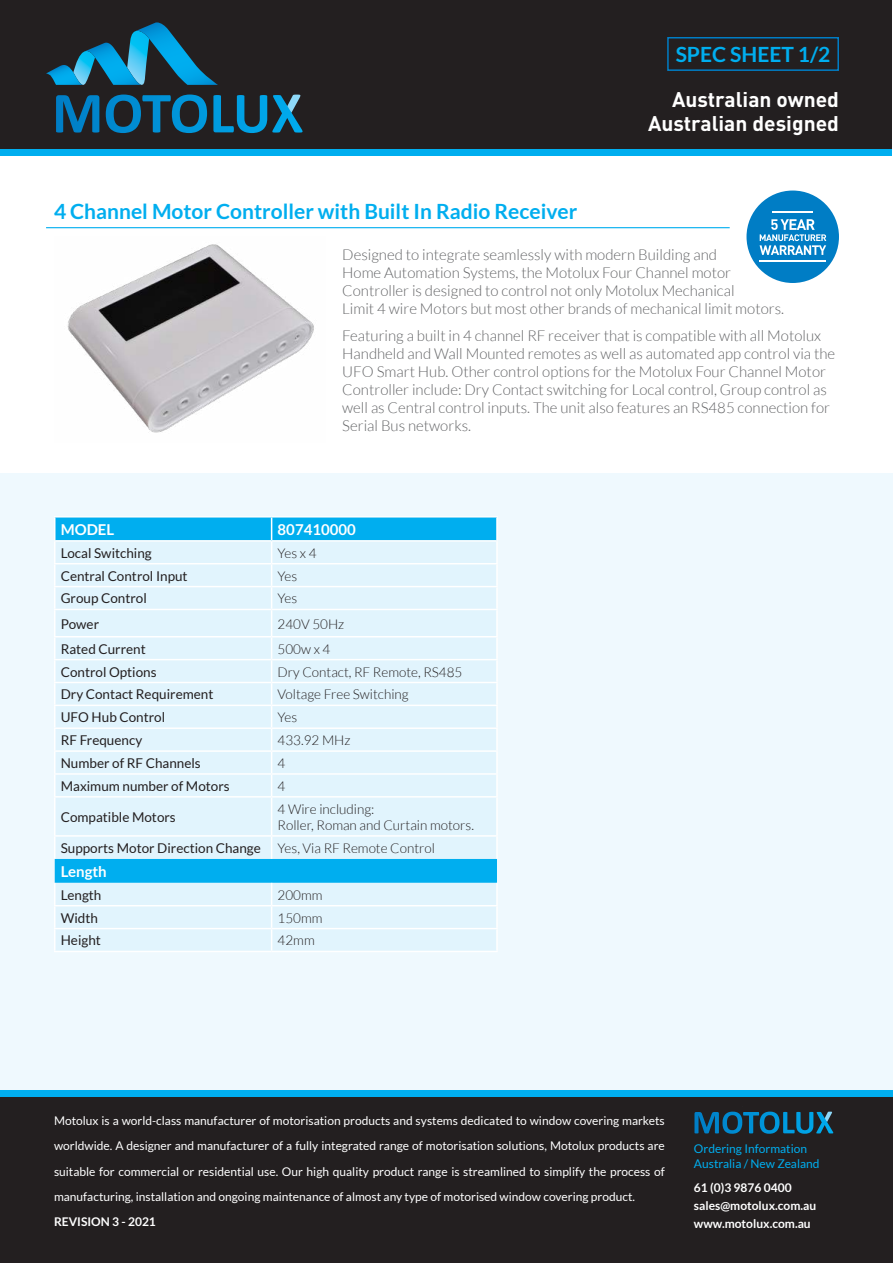
<style>
.page{position:relative;width:893px;height:1263px;background:#fff}
.page>*{position:absolute;margin:0;border:0;box-sizing:border-box;transform-origin:0 0}
.t1{font:700 21px "Lato";color:#00aeef}
.t2{font:700 21px/24px "DIN";color:#fff;text-align:right}
.t3{font:300 15px/18px "Lato";color:#636466}
.t4{font:700 15px "Lato";color:#fff}
.t5{font:13.5px "Lato";color:#231f20}
.t6{font:300 13.5px/16.2px "Lato";color:#231f20}
.t7{font:12px/25.5px "Lato";color:#fff;text-align:justify}
.t8{font:700 12px/18px "Lato";color:#fff}
.t9{font:12px/15px "Lato";color:#00aeef}
.s1{font-weight:300}
</style>
<div class="page">
<div style="left:1px;top:473px;width:892px;height:617px;background:#eff9fe"></div>
<div style="left:0;top:1097px;width:893px;height:166px;background:#231f20"></div>
<div style="left:1px;top:0;width:891px;height:149px;background:#231f20"></div>
<div style="left:0;top:1090px;width:893px;height:7px;background:#00aeef"></div>
<div style="left:1px;top:149px;width:891px;height:7px;background:#00aeef"></div>
<svg style="left:46px;top:22px;width:257px;height:111px"></svg>
<svg style="left:722px;top:1111px;width:111px;height:23px"></svg>
<div style="left:667px;top:37px;width:172px;height:34px;border:2px solid #007dc5"></div>
<hr style="left:46px;top:227px;width:684px;height:1px;background:#00aeef">
<div style="left:56px;top:517px;width:440px;height:23px;background:#00aeef"></div>
<svg style="left:55px;top:542px;width:442px;height:408px;fill:#e1f4fd"></svg>
<hr style="left:54px;top:516px;width:218px;height:1px;background:#fff">
<hr style="left:54px;top:517px;width:2px;height:23px;background:#fff">
<hr style="left:272px;top:516px;width:226px;height:1px;background:#fff">
<hr style="left:496px;top:517px;width:2px;height:23px;background:#fff">
<hr style="left:54px;top:540px;width:218px;height:2px;background:#fff">
<hr style="left:54px;top:542px;width:2px;height:21px;background:#fff">
<hr style="left:272px;top:540px;width:226px;height:2px;background:#fff">
<hr style="left:496px;top:542px;width:2px;height:21px;background:#fff">
<hr style="left:54px;top:563px;width:218px;height:1px;background:#fff">
<hr style="left:54px;top:564px;width:2px;height:22px;background:#fff">
<hr style="left:272px;top:563px;width:226px;height:1px;background:#fff">
<hr style="left:496px;top:564px;width:2px;height:22px;background:#fff">
<hr style="left:54px;top:586px;width:218px;height:1px;background:#fff">
<hr style="left:54px;top:587px;width:2px;height:22px;background:#fff">
<hr style="left:272px;top:586px;width:226px;height:1px;background:#fff">
<hr style="left:496px;top:587px;width:2px;height:22px;background:#fff">
<hr style="left:54px;top:609px;width:218px;height:1px;background:#fff">
<hr style="left:54px;top:610px;width:2px;height:26px;background:#fff">
<hr style="left:272px;top:609px;width:226px;height:1px;background:#fff">
<hr style="left:496px;top:610px;width:2px;height:26px;background:#fff">
<hr style="left:54px;top:636px;width:218px;height:1px;background:#fff">
<hr style="left:54px;top:637px;width:2px;height:22px;background:#fff">
<hr style="left:272px;top:636px;width:226px;height:1px;background:#fff">
<hr style="left:496px;top:637px;width:2px;height:22px;background:#fff">
<hr style="left:54px;top:659px;width:218px;height:1px;background:#fff">
<hr style="left:54px;top:660px;width:2px;height:22px;background:#fff">
<hr style="left:272px;top:659px;width:226px;height:1px;background:#fff">
<hr style="left:496px;top:660px;width:2px;height:22px;background:#fff">
<hr style="left:54px;top:682px;width:218px;height:1px;background:#fff">
<hr style="left:54px;top:683px;width:2px;height:22px;background:#fff">
<hr style="left:272px;top:682px;width:226px;height:1px;background:#fff">
<hr style="left:496px;top:683px;width:2px;height:22px;background:#fff">
<hr style="left:54px;top:705px;width:218px;height:1px;background:#fff">
<hr style="left:54px;top:706px;width:2px;height:21px;background:#fff">
<hr style="left:272px;top:705px;width:226px;height:1px;background:#fff">
<hr style="left:496px;top:706px;width:2px;height:21px;background:#fff">
<hr style="left:54px;top:727px;width:218px;height:2px;background:#fff">
<hr style="left:54px;top:729px;width:2px;height:21px;background:#fff">
<hr style="left:272px;top:727px;width:226px;height:2px;background:#fff">
<hr style="left:496px;top:729px;width:2px;height:21px;background:#fff">
<hr style="left:54px;top:750px;width:218px;height:2px;background:#fff">
<hr style="left:54px;top:752px;width:2px;height:21px;background:#fff">
<hr style="left:272px;top:750px;width:226px;height:2px;background:#fff">
<hr style="left:496px;top:752px;width:2px;height:21px;background:#fff">
<hr style="left:54px;top:775px;width:2px;height:21px;background:#fff">
<svg style="left:271px;top:517px;width:1px;height:279px"></svg>
<hr style="left:496px;top:775px;width:2px;height:21px;background:#fff">
<hr style="left:54px;top:797px;width:2px;height:38px;background:#fff">
<hr style="left:271px;top:797px;width:1px;height:38px;background:#fff">
<hr style="left:496px;top:797px;width:2px;height:38px;background:#fff">
<hr style="left:54px;top:837px;width:2px;height:22px;background:#fff">
<svg style="left:271px;top:837px;width:1px;height:22px"></svg>
<hr style="left:496px;top:837px;width:2px;height:22px;background:#fff">
<hr style="left:54px;top:883px;width:2px;height:22px;background:#fff">
<hr style="left:496px;top:883px;width:2px;height:22px;background:#fff">
<hr style="left:54px;top:905px;width:218px;height:1px;background:#fff">
<hr style="left:54px;top:906px;width:2px;height:22px;background:#fff">
<hr style="left:272px;top:905px;width:226px;height:1px;background:#fff">
<hr style="left:496px;top:906px;width:2px;height:22px;background:#fff">
<hr style="left:54px;top:928px;width:218px;height:1px;background:#fff">
<hr style="left:54px;top:929px;width:2px;height:22px;background:#fff">
<hr style="left:272px;top:928px;width:226px;height:1px;background:#fff">
<svg style="left:271px;top:883px;width:1px;height:67px"></svg>
<hr style="left:496px;top:929px;width:2px;height:22px;background:#fff">
<hr style="left:54px;top:951px;width:218px;height:1px;background:#fff">
<hr style="left:272px;top:951px;width:226px;height:1px;background:#fff">
<hr style="left:54px;top:773px;width:218px;height:2px;background:#fff">
<hr style="left:272px;top:773px;width:226px;height:2px;background:#fff">
<hr style="left:54px;top:796px;width:218px;height:1px;background:#fff">
<hr style="left:272px;top:796px;width:226px;height:1px;background:#fff">
<hr style="left:54px;top:835px;width:218px;height:2px;background:#fff">
<hr style="left:272px;top:835px;width:226px;height:2px;background:#fff">
<img style="left:67px;top:244px;width:247px;height:189px">
<div style="left:746px;top:191px;width:93px;height:92px;background:#007dc5;border-radius:50%"></div>
<hr style="left:759px;top:261px;width:67px;height:1px;background:#fff">
<hr style="left:772px;top:211px;width:41px;height:2px;background:#fff">
<svg style="left:760px;top:219px;width:66px;height:36px"></svg>
<h1 class="t1" style="left:676px;top:43px;width:156px">SPEC SHEET 1/2</h1>
<h1 class="t2" style="left:648px;top:86px;width:192px">Australian owned<br>Australian designed</h1>
<h1 class="t1" style="left:54px;top:199px;width:525px">4 Channel Motor Controller with Built In Radio Receiver</h1>
<p class="t3" style="left:342px;top:246px;width:443px">Designed to integrate seamlessly with modern Building and<br>Home Automation Systems, the Motolux Four Channel motor Controller is designed to control not only Motolux Mechanical<br>Limit 4 wire Motors but most other brands of mechanical limit motors.</p>
<p class="t3" style="left:342px;top:327px;width:494px">Featuring a built in 4 channel RF receiver that is compatible with all Motolux Handheld and Wall Mounted remotes as well as automated app control via the UFO Smart Hub. Other control options for the Motolux Four Channel Motor Controller include: Dry Contact switching for Local control, Group control as well as Central control inputs. The unit also features an RS485 connection for Serial Bus networks.</p>
<p class="t4" style="left:61px;top:521px;width:55px">MODEL</p>
<p class="t4" style="left:278px;top:521px;width:80px">807410000</p>
<p class="t5" style="left:61px;top:545px;width:93px">Local Switching</p>
<p class="t6" style="left:278px;top:545px;width:40px">Yes x 4</p>
<p class="t5" style="left:61px;top:568px;width:128px">Central Control Input</p>
<p class="t6" style="left:278px;top:568px;width:21px">Yes</p>
<p class="t5" style="left:61px;top:591px;width:88px">Group Control</p>
<p class="t6" style="left:278px;top:591px;width:21px">Yes</p>
<p class="t5" style="left:61px;top:616px;width:40px">Power</p>
<p class="t6" style="left:278px;top:616px;width:68px">240V 50Hz</p>
<p class="t5" style="left:61px;top:641px;width:87px">Rated Current</p>
<p class="t6" style="left:278px;top:641px;width:54px">500w x 4</p>
<p class="t5" style="left:61px;top:664px;width:97px">Control Options</p>
<p class="t6" style="left:278px;top:664px;width:186px">Dry Contact, RF Remote, RS485</p>
<p class="t5" style="left:61px;top:687px;width:154px">Dry Contact Requirement</p>
<p class="t6" style="left:278px;top:686px;width:133px">Voltage Free Switching</p>
<p class="t5" style="left:61px;top:710px;width:106px">UFO Hub Control</p>
<p class="t6" style="left:278px;top:709px;width:21px">Yes</p>
<p class="t5" style="left:61px;top:733px;width:83px">RF Frequency</p>
<p class="t6" style="left:278px;top:732px;width:74px">433.92 MHz</p>
<p class="t5" style="left:61px;top:755px;width:142px">Number of RF Channels</p>
<p class="t6" style="left:278px;top:755px;width:9px">4</p>
<p class="t5" style="left:61px;top:778px;width:170px">Maximum number of Motors</p>
<p class="t6" style="left:278px;top:778px;width:9px">4</p>
<p class="t5" style="left:61px;top:809px;width:117px">Compatible Motors</p>
<p class="t6" style="left:278px;top:801px;width:198px">4 Wire including:<br>Roller, Roman and Curtain motors.</p>
<p class="t5" style="left:61px;top:840px;width:376px">Supports Motor Direction Change <span class="s1">Yes, Via RF Remote Control</span></p>
<p class="t4" style="left:61px;top:863px;width:48px">Length</p>
<p class="t5" style="left:61px;top:887px;width:42px">Length</p>
<p class="t6" style="left:278px;top:887px;width:46px">200mm</p>
<p class="t5" style="left:61px;top:910px;width:39px">Width</p>
<p class="t6" style="left:278px;top:910px;width:46px">150mm</p>
<p class="t5" style="left:61px;top:933px;width:42px">Height</p>
<p class="t6" style="left:278px;top:932px;width:39px">42mm</p>
<p class="t7" style="left:54px;top:1107px;width:612px">Motolux is a world-class manufacturer of motorisation products and systems dedicated to window covering markets worldwide. A designer and manufacturer of a fully integrated range of motorisation solutions, Motolux products are suitable for commercial or residential use. Our high quality product range is streamlined to simplify the process of manufacturing, installation and ongoing maintenance of almost any type of motorised window covering product.</p>
<p class="t8" style="left:54px;top:1212px;width:103px">REVISION 3 - 2021</p>
<p class="t9" style="left:694px;top:1141px;width:127px">Ordering Information<br>Australia / New Zealand</p>
<p class="t8" style="left:694px;top:1178px;width:124px">61 (0)3 9876 0400 sales@motolux.com.au www.motolux.com.au</p>
</div>
